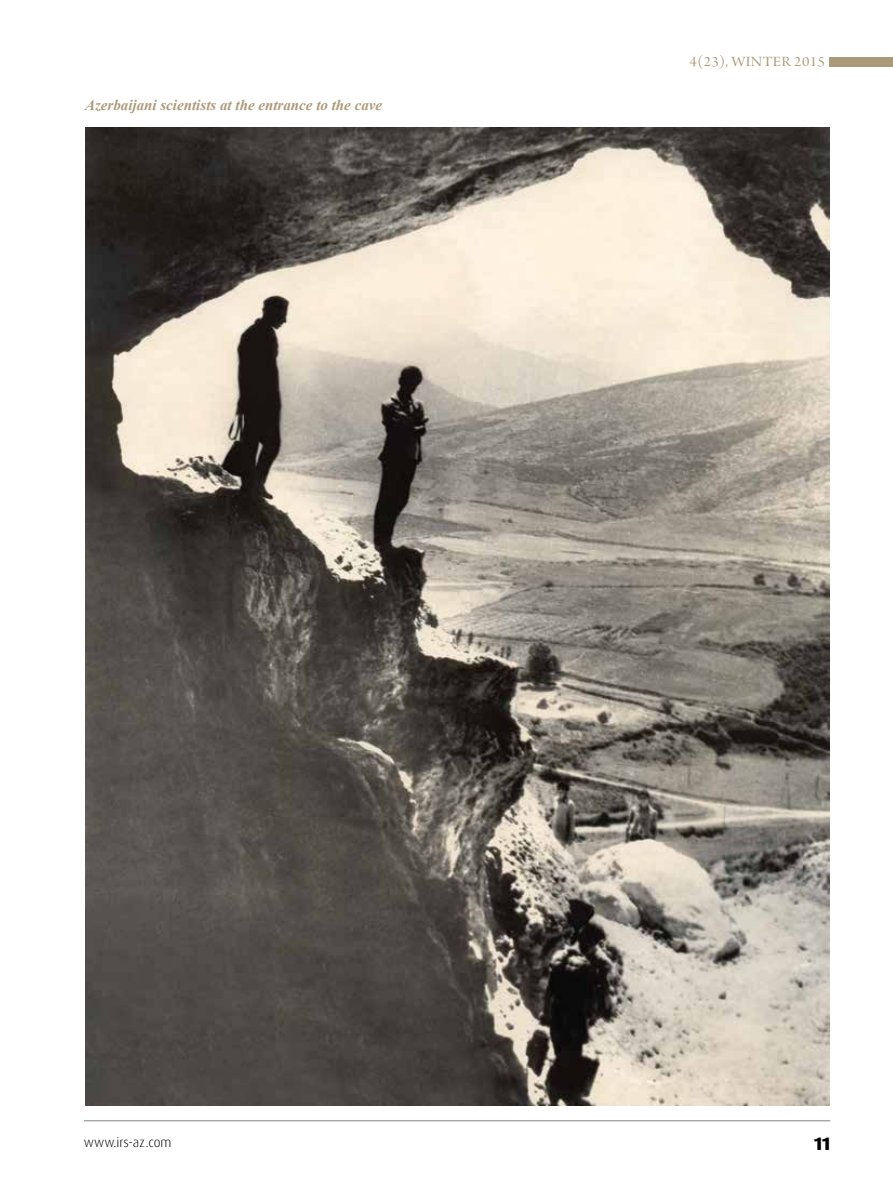
<style>
.page{position:relative;width:893px;height:1191px;background:#fff}
.page>*{position:absolute;margin:0;border:0;box-sizing:border-box;transform-origin:0 0}
.t1{font:800 18px "Dax Pro";color:#000}
.t2{font:italic 700 15px "Times New Roman";color:#ac9979}
.t3{font:15px "Arno Pro Display";letter-spacing:.02em;color:#ac9979;scale:1.1 1}
.t4{font:300 13.5px "Dax Pro";color:#000}
</style>
<div class="page">
<hr style="left:84px;top:1120px;width:746px;height:1px;background:#808285">
<div style="left:829px;top:57px;width:64px;height:9px;background:#ac9979"></div>
<img style="left:85px;top:128px;width:744px;height:978px">
<p class="t2" style="left:85px;top:94px;width:299px">Azerbaijani scientists at the entrance to the cave</p>
<p class="t3" style="left:690px;top:53px;width:125px">4(23), WINTER 2015</p>
<p class="t4" style="left:84px;top:1133px;width:89px">www.irs-az.com</p>
<p class="t1" style="left:814px;top:1131px;width:18px">11</p>
</div>
